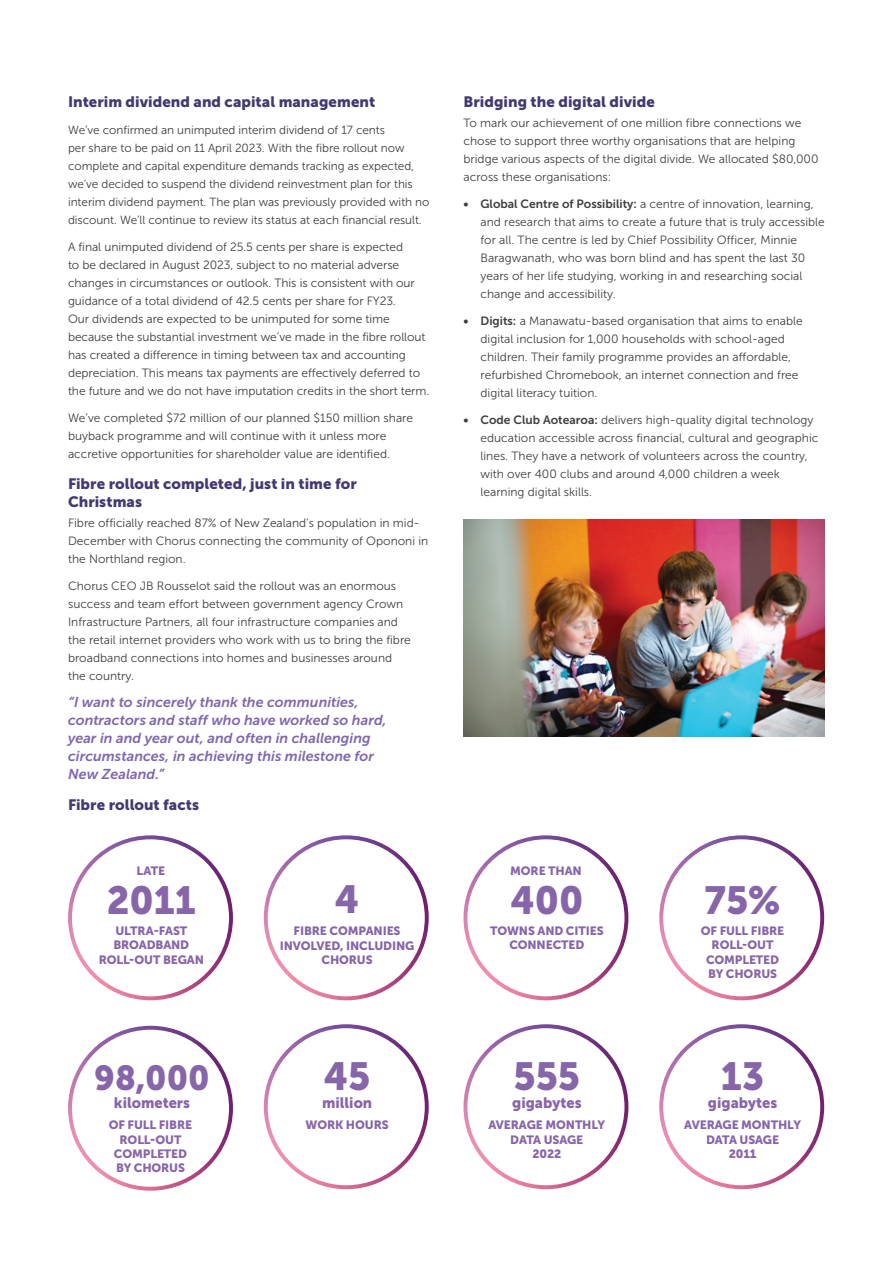
<style>
.page{position:relative;width:893px;height:1263px;background:#fff}
.page>*{position:absolute;margin:0;border:0;box-sizing:border-box;transform-origin:0 0}
.t1{font:39px "Museo Sans 900";color:#8765a9}
.t2{font:34.5px "Museo Sans 900";color:#8765a9}
.t3{font:15px/18px "Museo Sans 900";letter-spacing:.005em;color:#443871}
.t4{font:15px "Museo Sans 900";color:#8765a9}
.t5{font:italic 14.25px/18px "Museo Sans 700";letter-spacing:.005em;color:#7f67ae}
.t6{font:12px/18px "Museo Sans 300";color:#3e3e3f}
.t7{font:12px/14.2px "Museo Sans 900";letter-spacing:-.01em;color:#8765a9;text-align:center}
.t8{font:11.85px/18px "Museo Sans 300";letter-spacing:-.005em;color:#3e3e3f}
.s1{font-family:"Museo Sans 700"}
</style>
<div class="page">
<img style="left:463px;top:520px;width:362px;height:216px">
<svg style="left:68px;top:835px;width:165px;height:165px"></svg>
<svg style="left:68px;top:1026px;width:165px;height:165px"></svg>
<svg style="left:264px;top:835px;width:165px;height:165px"></svg>
<svg style="left:264px;top:1024px;width:165px;height:165px"></svg>
<svg style="left:463px;top:835px;width:165px;height:165px"></svg>
<svg style="left:463px;top:1024px;width:165px;height:165px"></svg>
<svg style="left:659px;top:835px;width:165px;height:165px"></svg>
<svg style="left:659px;top:1024px;width:165px;height:165px"></svg>
<p class="t3" style="left:68px;top:93px;width:309px">Interim dividend and capital management</p>
<p class="t8" style="left:68px;top:121px;width:363px">We’ve confirmed an unimputed interim dividend of 17 cents<br>per share to be paid on 11 April 2023. With the fibre rollout now complete and capital expenditure demands tracking as expected, we’ve decided to suspend the dividend reinvestment plan for this interim dividend payment. The plan was previously provided with no discount. We’ll continue to review its status at each financial result.</p>
<p class="t6" style="left:68px;top:238px;width:363px">A final unimputed dividend of 25.5 cents per share is expected<br>to be declared in August 2023, subject to no material adverse changes in circumstances or outlook. This is consistent with our guidance of a total dividend of 42.5 cents per share for FY23.<br>Our dividends are expected to be unimputed for some time because the substantial investment we’ve made in the fibre rollout has created a difference in timing between tax and accounting depreciation. This means tax payments are effectively deferred to the future and we do not have imputation credits in the short term.</p>
<p class="t6" style="left:68px;top:409px;width:347px">We’ve completed $72 million of our planned $150 million share buyback programme and will continue with it unless more accretive opportunities for shareholder value are identified.</p>
<p class="t3" style="left:68px;top:475px;width:290px">Fibre rollout completed, just in time for<br>Christmas</p>
<p class="t6" style="left:68px;top:514px;width:362px">Fibre officially reached 87% of New Zealand’s population in mid-<br>December with Chorus connecting the community of Opononi in the Northland region.</p>
<p class="t6" style="left:68px;top:577px;width:344px">Chorus CEO JB Rousselot said the rollout was an enormous success and team effort between government agency Crown Infrastructure Partners, all four infrastructure companies and the retail internet providers who work with us to bring the fibre broadband connections into homes and businesses around the country.</p>
<p class="t5" style="left:68px;top:693px;width:320px">“I want to sincerely thank the communities, contractors and staff who have worked so hard, year in and year out, and often in challenging circumstances, in achieving this milestone for New Zealand.”</p>
<p class="t3" style="left:68px;top:796px;width:133px">Fibre rollout facts</p>
<p class="t3" style="left:463px;top:93px;width:193px">Bridging the digital divide</p>
<p class="t6" style="left:463px;top:114px;width:356px">To mark our achievement of one million fibre connections we chose to support three worthy organisations that are helping bridge various aspects of the digital divide. We allocated $80,000 across these organisations:</p>
<p class="t6" style="left:480px;top:195px;width:346px;text-indent:-17px"><span class="s1">• Global Centre of Possibility:</span> a centre of innovation, learning, and research that aims to create a future that is truly accessible for all. The centre is led by Chief Possibility Officer, Minnie Baragwanath, who was born blind and has spent the last 30 years of her life studying, working in and researching social change and accessibility.</p>
<p class="t6" style="left:480px;top:312px;width:324px;text-indent:-17px"><span class="s1">• Digits:</span> a Manawatu-based organisation that aims to enable digital inclusion for 1,000 households with school-aged children. Their family programme provides an affordable, refurbished Chromebook, an internet connection and free digital literacy tuition.</p>
<p class="t6" style="left:480px;top:411px;width:339px;text-indent:-17px"><span class="s1">• Code Club Aotearoa:</span> delivers high-quality digital technology education accessible across financial, cultural and geographic lines. They have a network of volunteers across the country, with over 400 clubs and around 4,000 children a week learning digital skills.</p>
<p class="t7" style="left:137px;top:864px;width:30px">LATE</p>
<p class="t7" style="left:510px;top:864px;width:73px">MORE THAN</p>
<h1 class="t1" style="left:107px;top:878px;width:91px">2011</h1>
<h1 class="t1" style="left:335px;top:877px;width:26px">4</h1>
<h1 class="t1" style="left:510px;top:878px;width:75px">400</h1>
<h1 class="t1" style="left:705px;top:878px;width:78px">75%</h1>
<p class="t7" style="left:99px;top:924px;width:107px">ULTRA-FAST<br>BROADBAND<br>ROLL-OUT BEGAN</p>
<p class="t7" style="left:490px;top:924px;width:115px">TOWNS AND CITIES<br>CONNECTED</p>
<p class="t7" style="left:701px;top:924px;width:85px">OF FULL FIBRE<br>ROLL-OUT<br>COMPLETED<br>BY CHORUS</p>
<p class="t7" style="left:280px;top:924px;width:136px">FIBRE COMPANIES<br>INVOLVED, INCLUDING<br>CHORUS</p>
<h2 class="t2" style="left:94px;top:1059px;width:117px">98,000</h2>
<p class="t4" style="left:114px;top:1095px;width:78px">kilometers</p>
<h1 class="t1" style="left:324px;top:1054px;width:48px">45</h1>
<p class="t4" style="left:322px;top:1094px;width:52px">million</p>
<h1 class="t1" style="left:514px;top:1054px;width:68px">555</h1>
<p class="t4" style="left:512px;top:1094px;width:71px">gigabytes</p>
<h1 class="t1" style="left:721px;top:1054px;width:45px">13</h1>
<p class="t4" style="left:708px;top:1094px;width:71px">gigabytes</p>
<p class="t7" style="left:109px;top:1118px;width:85px">OF FULL FIBRE<br>ROLL-OUT<br>COMPLETED<br>BY CHORUS</p>
<p class="t7" style="left:684px;top:1118px;width:118px">AVERAGE MONTHLY<br>DATA USAGE<br>2011</p>
<p class="t7" style="left:305px;top:1118px;width:85px">WORK HOURS</p>
<p class="t7" style="left:488px;top:1118px;width:118px">AVERAGE MONTHLY<br>DATA USAGE<br>2022</p>
</div>
